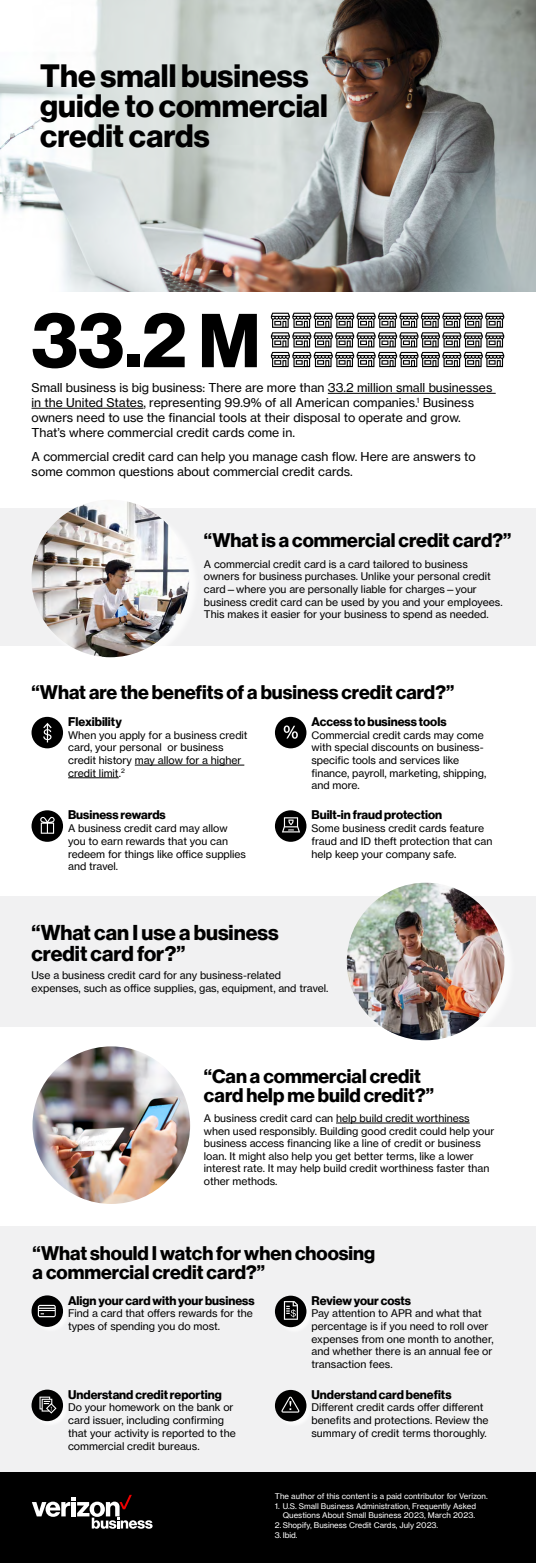
<style>
.page{position:relative;width:536px;height:1563px;background:#fff}
.page>*{position:absolute;margin:0;border:0;box-sizing:border-box;transform-origin:0 0}
.t1{font:700 74.55px "Verizon NHGDS";color:#000}
.t2{font:700 31.5px/29.9px "Verizon NHGDS";color:#000}
.t3{font:700 21px/21px "Verizon NHGDS";color:#000}
.t4{font:700 19.25px/19.2px "Verizon NHGDS";color:#000}
.t5{font:12.25px/14.9px "Verizon NHGTX";color:#000}
.t6{font:700 12.25px "Verizon NHGDS";color:#000}
.t7{font:10.5px/12.7px "Verizon NHGTX";color:#000}
.t8{font:7.88px/9.6px "Verizon NHGTX";color:#fff;text-align:right}
</style>
<div class="page">
<div style="left:0;top:508px;width:536px;height:137px;background:#f1f1f2"></div>
<div style="left:0;top:896px;width:536px;height:130px;background:#f1f1f2"></div>
<div style="left:0;top:1226px;width:536px;height:277px;background:#f1f1f2"></div>
<hr style="left:328px;top:393px;width:167px;height:1px;background:#000">
<hr style="left:32px;top:408px;width:111px;height:1px;background:#000">
<img style="left:0;top:0;width:536px;height:292px">
<hr style="left:336px;top:1122px;width:133px;height:1px;background:#000">
<hr style="left:135px;top:765px;width:109px;height:1px;background:#000">
<hr style="left:68px;top:777px;width:51px;height:1px;background:#000">
<div style="left:0;top:1472px;width:536px;height:90px;background:#000"></div>
<svg style="left:271px;top:313px;width:233px;height:54px"></svg>
<div style="left:32px;top:717px;width:31px;height:31px;background:#000;border-radius:50%"></div>
<svg style="left:43px;top:722px;width:9px;height:20px"></svg>
<div style="left:32px;top:810px;width:31px;height:32px;background:#000;border-radius:50%"></div>
<svg style="left:40px;top:817px;width:15px;height:16px"></svg>
<div style="left:275px;top:810px;width:31px;height:32px;background:#000;border-radius:50%"></div>
<svg style="left:282px;top:817px;width:18px;height:15px"></svg>
<svg style="left:32px;top:1494px;width:120px;height:34px"></svg>
<div style="left:275px;top:717px;width:31px;height:31px;background:#000;border-radius:50%"></div>
<div style="left:348px;top:884px;width:167px;height:167px;background:#fff;opacity:.75"></div>
<img style="left:346px;top:882px;width:158px;height:158px;border-radius:79px">
<img style="left:32px;top:1046px;width:158px;height:157px;border-radius:79px">
<div style="left:33px;top:501px;width:167px;height:167px;background:#fff"></div>
<img style="left:32px;top:500px;width:157px;height:157px;border-radius:79px">
<div style="left:32px;top:1296px;width:37px;height:37px;background:#fff;opacity:.75"></div>
<div style="left:32px;top:1295px;width:31px;height:31px;background:#000;border-radius:50%"></div>
<svg style="left:38px;top:1304px;width:18px;height:13px"></svg>
<div style="left:32px;top:1390px;width:37px;height:37px;background:#fff;opacity:.75"></div>
<div style="left:32px;top:1389px;width:31px;height:32px;background:#000;border-radius:50%"></div>
<svg style="left:39px;top:1396px;width:17px;height:17px"></svg>
<div style="left:275px;top:1296px;width:37px;height:37px;background:#fff;opacity:.75"></div>
<div style="left:275px;top:1295px;width:31px;height:32px;background:#000;border-radius:50%"></div>
<svg style="left:284px;top:1301px;width:14px;height:18px"></svg>
<div style="left:275px;top:1390px;width:37px;height:37px;background:#fff;opacity:.75"></div>
<div style="left:275px;top:1389px;width:31px;height:32px;background:#000;border-radius:50%"></div>
<svg style="left:281px;top:1396px;width:18px;height:16px"></svg>
<svg style="left:283px;top:725px;width:15px;height:13px"></svg>
<h2 class="t2" style="left:40px;top:61px;width:289px">The small business guide to commercial credit cards</h2>
<h1 class="t1" style="left:32px;top:297px;width:230px">33.2 M</h1>
<p class="t5" style="left:32px;top:380px;width:462px">Small business is big business: There are more than 33.2 million small businesses in the United States, representing 99.9% of all American companies.<sup>1</sup> Business owners need to use the financial tools at their disposal to operate and grow.<br>That’s where commercial credit cards come in.</p>
<p class="t5" style="left:32px;top:449px;width:445px">A commercial credit card can help you manage cash flow. Here are answers to some common questions about commercial credit cards.</p>
<h3 class="t4" style="left:204px;top:530px;width:309px">“What is a commercial credit card?”</h3>
<p class="t7" style="left:204px;top:557px;width:300px">A commercial credit card is a card tailored to business owners for business purchases. Unlike your personal credit card—where you are personally liable for charges—your business credit card can be used by you and your employees.<br>This makes it easier for your business to spend as needed.</p>
<h3 class="t4" style="left:32px;top:682px;width:424px">“What are the benefits of a business credit card?”</h3>
<p class="t6" style="left:68px;top:714px;width:55px">Flexibility</p>
<p class="t7" style="left:68px;top:728px;width:181px">When you apply for a business credit card, your personal or business credit history may allow for a higher credit limit.<sup>2</sup></p>
<p class="t6" style="left:68px;top:808px;width:99px">Business rewards</p>
<p class="t7" style="left:68px;top:821px;width:179px">A business credit card may allow you to earn rewards that you can redeem for things like office supplies and travel.</p>
<h3 class="t3" style="left:32px;top:922px;width:248px">“What can I use a business credit card for?”</h3>
<p class="t6" style="left:311px;top:714px;width:136px">Access to business tools</p>
<p class="t7" style="left:311px;top:728px;width:176px">Commercial credit cards may come with special discounts on business&shy;specific tools and services like finance, payroll, marketing, shipping, and more.</p>
<p class="t6" style="left:311px;top:808px;width:132px">Built-in fraud protection</p>
<p class="t7" style="left:311px;top:821px;width:182px">Some business credit cards feature fraud and ID theft protection that can help keep your company safe.</p>
<p class="t7" style="left:32px;top:969px;width:298px">Use a business credit card for any business-related expenses, such as office supplies, gas, equipment, and travel.</p>
<h3 class="t4" style="left:204px;top:1066px;width:231px">“Can a commercial credit card help me build credit?”</h3>
<p class="t7" style="left:204px;top:1111px;width:292px">A business credit card can help build credit worthiness when used responsibly. Building good credit could help your business access financing like a line of credit or business loan. It might also help you get better terms, like a lower interest rate. It may help build credit worthiness faster than other methods.</p>
<h3 class="t4" style="left:33px;top:1243px;width:344px">“What should I watch for when choosing a commercial credit card?”</h3>
<p class="t6" style="left:68px;top:1293px;width:188px">Align your card with your business</p>
<p class="t7" style="left:68px;top:1306px;width:186px">Find a card that offers rewards for the types of spending you do most.</p>
<p class="t6" style="left:68px;top:1387px;width:155px">Understand credit reporting</p>
<p class="t7" style="left:68px;top:1401px;width:169px">Do your homework on the bank or card issuer, including confirming that your activity is reported to the commercial credit bureaus.</p>
<p class="t6" style="left:311px;top:1293px;width:101px">Review your costs</p>
<p class="t7" style="left:311px;top:1306px;width:183px">Pay attention to APR and what that percentage is if you need to roll over expenses from one month to another, and whether there is an annual fee or transaction fees.</p>
<p class="t6" style="left:311px;top:1387px;width:141px">Understand card benefits</p>
<p class="t7" style="left:311px;top:1401px;width:178px">Different credit cards offer different benefits and protections. Review the summary of credit terms thoroughly.</p>
<p class="t8" style="left:275px;top:1491px;width:214px">The author of this content is a paid contributor for Verizon.</p>
<p class="t8" style="left:275px;top:1500px;width:202px">1. U.S. Small Business Administration, Frequently Asked<br>Questions About Small Business 2023, March 2023.</p>
<p class="t8" style="left:275px;top:1519px;width:165px">2. Shopify, Business Credit Cards, July 2023.</p>
<p class="t8" style="left:275px;top:1529px;width:24px">3. Ibid.</p>
</div>
